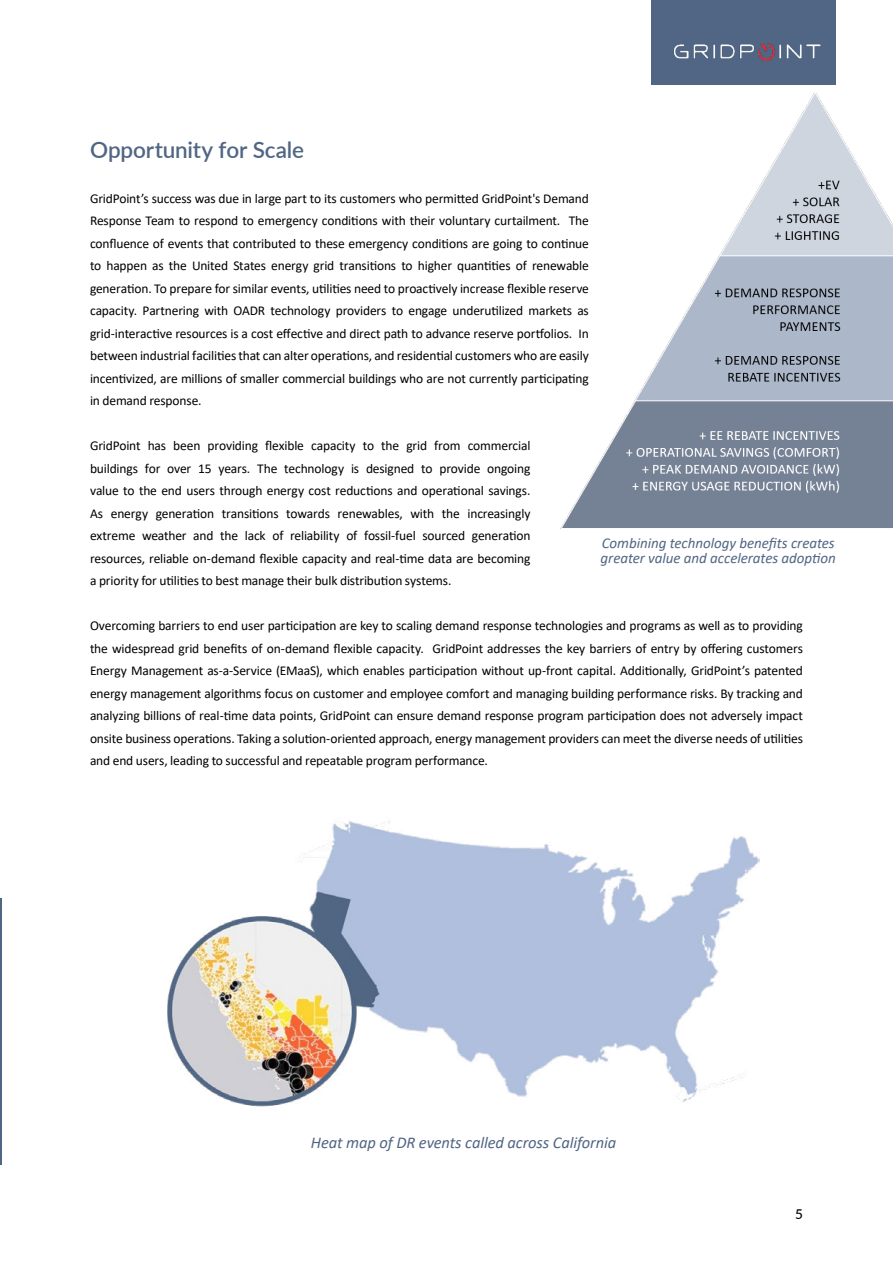
<style>
.page{position:relative;width:893px;height:1263px;background:#fff}
.page>*{position:absolute;margin:0;border:0;box-sizing:border-box;transform-origin:0 0}
.t1{font:600 22.5px "Lato";letter-spacing:-.005em;color:#506684}
.t2{font:italic 16.5px "Calibri";letter-spacing:-.01em;color:#506684}
.t3{font:italic 15px/15px "Calibri";letter-spacing:-.005em;color:#506684}
.t4{font:13.5px/22.5px "Calibri";letter-spacing:-.01em;color:#000;text-align:justify}
.t5{font:500 13.5px "Lato";color:#000}
</style>
<div class="page">
<div style="left:651px;top:0;width:184px;height:85px;background:#506684"></div>
<img style="left:674px;top:43px;width:146px;height:17px">
<hr style="left:0;top:898px;width:1px;height:267px;background:#506684">
<img style="left:167px;top:819px;width:593px;height:288px">
<img style="left:561px;top:92px;width:332px;height:436px">
<h1 class="t1" style="left:90px;top:133px;width:216px">Opportunity for Scale</h1>
<p class="t4" style="left:90px;top:186px;width:500px">GridPoint’s success was due in large part to its customers who permitted GridPoint's Demand Response Team to respond to emergency conditions with their voluntary curtailment. The confluence of events that contributed to these emergency conditions are going to continue to happen as the United States energy grid transitions to higher quantities of renewable generation. To prepare for similar events, utilities need to proactively increase flexible reserve capacity. Partnering with OADR technology providers to engage underutilized markets as grid-interactive resources is a cost effective and direct path to advance reserve portfolios. In between industrial facilities that can alter operations, and residential customers who are easily incentivized, are millions of smaller commercial buildings who are not currently participating in demand response.</p>
<p class="t4" style="left:90px;top:434px;width:442px">GridPoint has been providing flexible capacity to the grid from commercial buildings for over 15 years. The technology is designed to provide ongoing value to the end users through energy cost reductions and operational savings.<br>As energy generation transitions towards renewables, with the increasingly extreme weather and the lack of reliability of fossil-fuel sourced generation resources, reliable on-demand flexible capacity and real-time data are becoming a priority for utilities to best manage their bulk distribution systems.</p>
<p class="t4" style="left:90px;top:614px;width:714px">Overcoming barriers to end user participation are key to scaling demand response technologies and programs as well as to providing the widespread grid benefits of on-demand flexible capacity. GridPoint addresses the key barriers of entry by offering customers Energy Management as-a-Service (EMaaS), which enables participation without up-front capital. Additionally, GridPoint’s patented energy management algorithms focus on customer and employee comfort and managing building performance risks. By tracking and analyzing billions of real-time data points, GridPoint can ensure demand response program participation does not adversely impact onsite business operations. Taking a solution-oriented approach, energy management providers can meet the diverse needs of utilities and end users, leading to successful and repeatable program performance.</p>
<p class="t3" style="left:601px;top:534px;width:237px">Combining technology benefits creates greater value and accelerates adoption</p>
<p class="t2" style="left:311px;top:1131px;width:307px">Heat map of DR events called across California</p>
<p class="t5" style="left:795px;top:1204px;width:9px">5</p>
</div>
